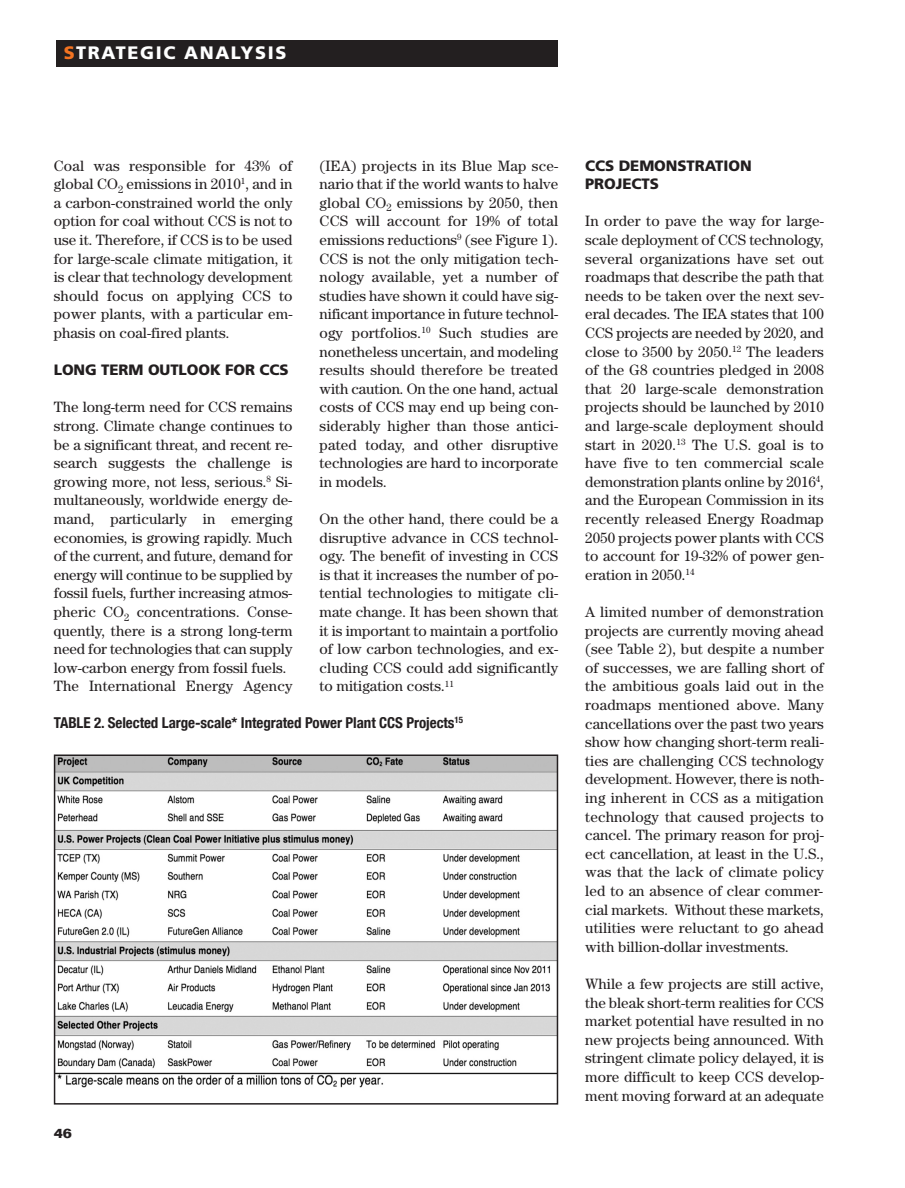
<style>
.page{position:relative;width:905px;height:1188px;background:#fff}
.page>*{position:absolute;margin:0;border:0;box-sizing:border-box;transform-origin:0 0}
.t1{font:900 18px "Frutiger";letter-spacing:.09em;color:#fff}
.t2{font:15px/18.6px "Century";color:#231f20;text-align:justify}
.t3{font:700 condensed 15px "Helvetica Neue";letter-spacing:-.005em;color:#231f20}
.t4{font:900 15px/18.6px "Frutiger";letter-spacing:-.005em;color:#231f20}
.t5{font:700 13.5px "Folio";color:#231f20}
.s1{color:#f47321}
</style>
<div class="page">
<div style="left:57px;top:40px;width:501px;height:27px;background:#231f20"></div>
<img style="left:57px;top:757px;width:498px;height:331px">
<div style="left:54px;top:754px;width:504px;height:351px;border:2px solid #231f20"></div>
<p class="t1" style="left:64px;top:45px;width:224px"><span class="s1">S</span>TRATEGIC ANALYSIS</p>
<p class="t2" style="left:54px;top:158px;width:240px">Coal was responsible for 43% of global CO<sub>2</sub> emissions in 2010<sup>1</sup>, and in a carbon-constrained world the only option for coal without CCS is not to use it. Therefore, if CCS is to be used for large-scale climate mitigation, it is clear that technology development should focus on applying CCS to power plants, with a particular em&shy;phasis on coal-fired plants.</p>
<p class="t4" style="left:54px;top:362px;width:236px">LONG TERM OUTLOOK FOR CCS</p>
<p class="t2" style="left:54px;top:399px;width:240px;text-align:left">The long-term need for CCS remains strong. Climate change continues to be a significant threat, and recent re&shy;search suggests the challenge is growing more, not less, serious.<sup>8</sup> Si&shy;multaneously, worldwide energy de&shy;mand, particularly in emerging economies, is growing rapidly. Much of the current, and future, demand for energy will continue to be supplied by fossil fuels, further increasing atmos&shy;pheric CO<sub>2</sub> concentrations. Conse&shy;quently, there is a strong long-term need for technologies that can supply low-carbon energy from fossil fuels.<br>The International Energy Agency</p>
<p class="t2" style="left:319px;top:158px;width:240px">(IEA) projects in its Blue Map sce&shy;nario that if the world wants to halve global CO<sub>2</sub> emissions by 2050, then CCS will account for 19% of total emissions reductions<sup>9</sup> (see Figure 1).<br>CCS is not the only mitigation tech&shy;nology available, yet a number of studies have shown it could have sig&shy;nificant importance in future technol&shy;ogy portfolios.<sup>10</sup> Such studies are nonetheless uncertain, and modeling results should therefore be treated with caution. On the one hand, actual costs of CCS may end up being con&shy;siderably higher than those antici&shy;pated today, and other disruptive technologies are hard to incorporate in models.</p>
<p class="t2" style="left:319px;top:511px;width:240px">On the other hand, there could be a disruptive advance in CCS technol&shy;ogy. The benefit of investing in CCS is that it increases the number of po&shy;tential technologies to mitigate cli&shy;mate change. It has been shown that it is important to maintain a portfolio of low carbon technologies, and ex&shy;cluding CCS could add significantly to mitigation costs.<sup>11</sup></p>
<p class="t3" style="left:54px;top:714px;width:411px">TABLE 2. Selected Large-scale* Integrated Power Plant CCS Projects<sup>15</sup></p>
<p class="t5" style="left:54px;top:1129px;width:20px">46</p>
<p class="t4" style="left:585px;top:157px;width:168px">CCS DEMONSTRATION<br>PROJECTS</p>
<p class="t2" style="left:585px;top:213px;width:240px">In order to pave the way for large&shy;scale deployment of CCS technology, several organizations have set out roadmaps that describe the path that needs to be taken over the next sev&shy;eral decades. The IEA states that 100<br>CCS projects are needed by 2020, and close to 3500 by 2050.<sup>12</sup> The leaders of the G8 countries pledged in 2008 that 20 large-scale demonstration projects should be launched by 2010 and large-scale deployment should start in 2020.<sup>13</sup> The U.S. goal is to have five to ten commercial scale demonstration plants online by 2016<sup>4</sup>, and the European Commission in its recently released Energy Roadmap 2050 projects power plants with CCS to account for 19-32% of power gen&shy;eration in 2050.<sup>14</sup></p>
<p class="t2" style="left:585px;top:604px;width:240px">A limited number of demonstration projects are currently moving ahead (see Table 2), but despite a number of successes, we are falling short of the ambitious goals laid out in the roadmaps mentioned above. Many cancellations over the past two years show how changing short-term reali&shy;ties are challenging CCS technology development. However, there is noth&shy;ing inherent in CCS as a mitigation technology that caused projects to cancel. The primary reason for proj&shy;ect cancellation, at least in the U.S., was that the lack of climate policy led to an absence of clear commer&shy;cial markets. Without these markets, utilities were reluctant to go ahead with billion-dollar investments.</p>
<p class="t2" style="left:585px;top:976px;width:240px">While a few projects are still active, the bleak short-term realities for CCS market potential have resulted in no new projects being announced. With stringent climate policy delayed, it is more difficult to keep CCS develop&shy;ment moving forward at an adequate</p>
</div>
